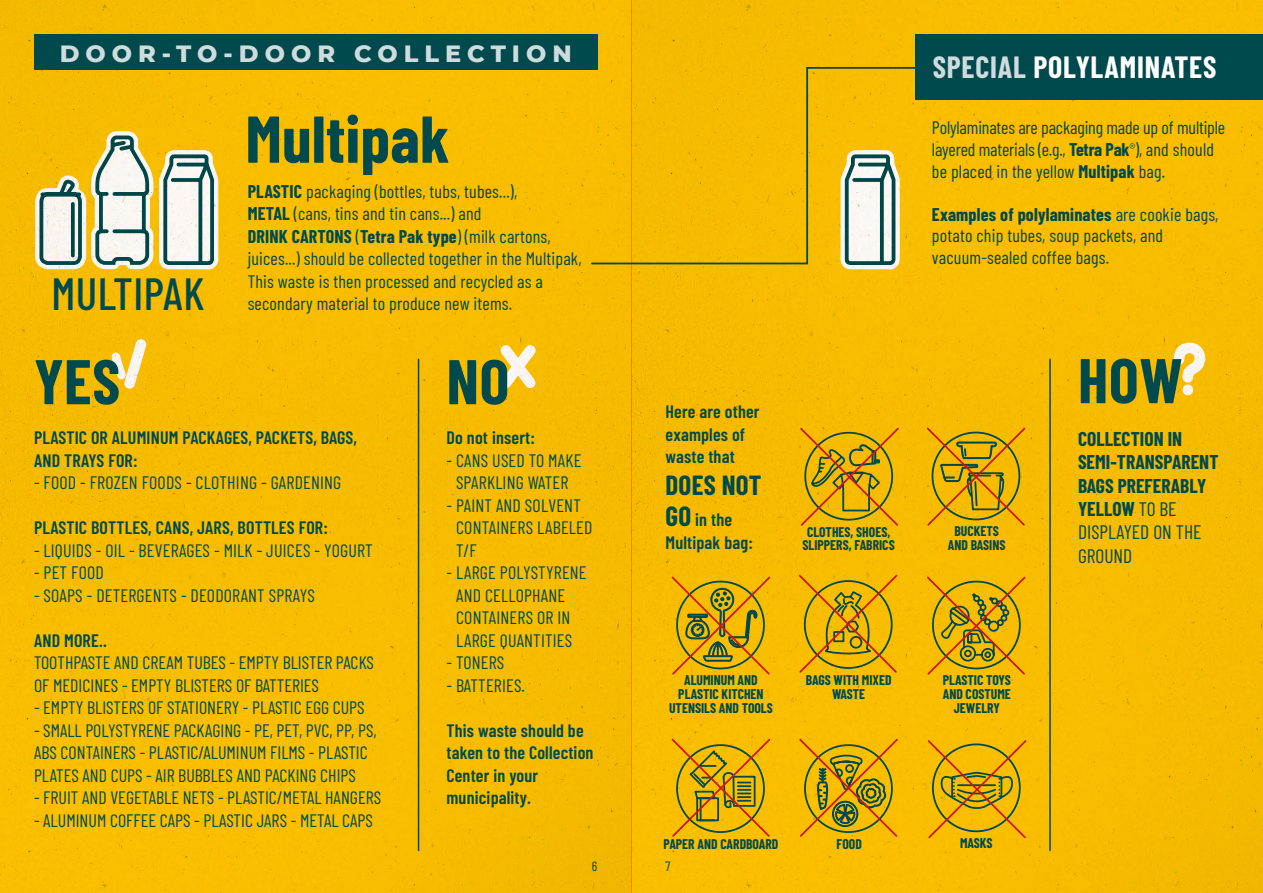
<style>
.page{position:relative;width:1263px;height:893px;background:#fff}
.page>*{position:absolute;margin:0;border:0;box-sizing:border-box;transform-origin:0 0}
.t1{font:700 66px "Barlow Condensed";letter-spacing:.005em;color:#00494d}
.t2{font:700 63px "Barlow Condensed";letter-spacing:.01em;color:#00494d}
.t3{font:500 45px "Barlow Condensed";letter-spacing:.01em;color:#00494d}
.t4{font:700 30px "Barlow Condensed";letter-spacing:.025em;color:#fff}
.t5{font:700 27px "Barlow Condensed";letter-spacing:.01em;color:#00494d}
.t6{font:800 24px "Montserrat";letter-spacing:.25em;color:#cfdcdd}
.t7{font:700 19.5px/23.4px "Barlow Condensed";color:#00494d}
.t8{font:18px/22.5px "Barlow Condensed";letter-spacing:.01em;color:#00494d}
.t9{font:600 18px/22.5px "Barlow Condensed";letter-spacing:.01em;color:#00494d}
.t10{font:18px/21.6px "Barlow Condensed";letter-spacing:-.01em;color:#00494d}
.t11{font:700 13.65px/13.6px "Barlow Condensed";color:#00494d;text-align:center}
.t12{font:13.5px "Barlow Condensed";color:#00494d}
.s1{font-weight:700}
.s2{font-weight:700;font-size:27px}
.s3{color:#cfdcdd}
.s4{font-weight:400}
</style>
<div class="page">
<img style="left:0;top:0;width:631px;height:893px">
<div style="left:631px;top:0;width:632px;height:893px;background:#f8bd00"></div>
<svg style="left:1170px;top:342px;width:36px;height:49px"></svg>
<svg style="left:839px;top:147px;width:62px;height:123px;background:#c2c8b0"></svg>
<hr style="left:418px;top:359px;width:1px;height:491px;background:#00494d">
<div style="left:34px;top:34px;width:563px;height:36px;background:#00494d"></div>
<hr style="left:1049px;top:359px;width:2px;height:491px;background:#00494d">
<svg style="left:671px;top:576px;width:101px;height:100px"></svg>
<svg style="left:926px;top:414px;width:100px;height:112px"></svg>
<svg style="left:926px;top:576px;width:101px;height:99px"></svg>
<svg style="left:671px;top:737px;width:100px;height:101px"></svg>
<svg style="left:799px;top:738px;width:99px;height:99px"></svg>
<svg style="left:797px;top:573px;width:101px;height:100px"></svg>
<svg style="left:798px;top:426px;width:101px;height:100px"></svg>
<svg style="left:928px;top:740px;width:99px;height:98px"></svg>
<div style="left:915px;top:34px;width:348px;height:65px;background:#00494d"></div>
<hr style="left:807px;top:67px;width:116px;height:2px;background:#00494d">
<hr style="left:806px;top:68px;width:2px;height:195px;background:#00494d">
<hr style="left:592px;top:263px;width:215px;height:1px;background:#00494d">
<h3 class="t6" style="left:60px;top:36px;width:513px">DOOR-TO-DOOR COLLECTION</h3>
<h3 class="t3" style="left:51px;top:262px;width:154px">MULTIPAK</h3>
<h1 class="t1" style="left:246px;top:92px;width:206px">Multipak</h1>
<p class="t8" style="left:248px;top:179px;width:335px"><span class="s1">PLASTIC</span> packaging (bottles, tubs, tubes...),<br><span class="s1">METAL</span> (cans, tins and tin cans...) and<br><span class="s1">DRINK CARTONS</span> (<span class="s1">Tetra Pak type</span>) (milk cartons, juices...) should be collected together in the Multipak, This waste is then processed and recycled as a secondary material to produce new items.</p>
<h2 class="t2" style="left:34px;top:337px;width:88px">YES</h2>
<h2 class="t2" style="left:446px;top:337px;width:64px">NO</h2>
<p class="t9" style="left:446px;top:425px;width:90px">Do not insert:</p>
<p class="t8" style="left:446px;top:448px;width:136px;text-align:center">- CANS USED TO MAKE<br>SPARKLING WATER</p>
<p class="t8" style="left:456px;top:493px;width:138px;text-indent:-10px">- PAINT AND SOLVENT<br>CONTAINERS LABELED<br>T/F</p>
<p class="t8" style="left:456px;top:560px;width:132px;text-indent:-10px">- LARGE POLYSTYRENE<br>AND CELLOPHANE<br>CONTAINERS OR IN<br>LARGE QUANTITIES</p>
<p class="t8" style="left:446px;top:650px;width:59px">- TONERS</p>
<p class="t8" style="left:446px;top:673px;width:80px">- BATTERIES.</p>
<p class="t9" style="left:446px;top:718px;width:149px">This waste should be taken to the Collection<br>Center in your municipality.</p>
<p class="t9" style="left:34px;top:425px;width:325px">PLASTIC OR ALUMINUM PACKAGES, PACKETS, BAGS,<br>AND TRAYS FOR:</p>
<p class="t8" style="left:34px;top:470px;width:309px">- FOOD - FROZEN FOODS - CLOTHING - GARDENING</p>
<p class="t9" style="left:34px;top:515px;width:295px">PLASTIC BOTTLES, CANS, JARS, BOTTLES FOR:</p>
<p class="t8" style="left:34px;top:538px;width:340px">- LIQUIDS - OIL - BEVERAGES - MILK - JUICES - YOGURT</p>
<p class="t8" style="left:34px;top:560px;width:71px">- PET FOOD</p>
<p class="t8" style="left:34px;top:583px;width:282px">- SOAPS - DETERGENTS - DEODORANT SPRAYS</p>
<p class="t9" style="left:34px;top:628px;width:74px">AND MORE..</p>
<p class="t8" style="left:34px;top:650px;width:342px">TOOTHPASTE AND CREAM TUBES - EMPTY BLISTER PACKS<br>OF MEDICINES - EMPTY BLISTERS OF BATTERIES</p>
<p class="t8" style="left:34px;top:695px;width:332px">- EMPTY BLISTERS OF STATIONERY - PLASTIC EGG CUPS</p>
<p class="t8" style="left:34px;top:718px;width:344px">- SMALL POLYSTYRENE PACKAGING - PE, PET, PVC, PP, PS,<br>ABS CONTAINERS - PLASTIC/ALUMINUM FILMS - PLASTIC<br>PLATES AND CUPS - AIR BUBBLES AND PACKING CHIPS</p>
<p class="t8" style="left:34px;top:785px;width:349px">- FRUIT AND VEGETABLE NETS - PLASTIC/METAL HANGERS</p>
<p class="t8" style="left:34px;top:808px;width:340px">- ALUMINUM COFFEE CAPS - PLASTIC JARS - METAL CAPS</p>
<p class="t9" style="left:665px;top:399px;width:96px">Here are other examples of waste that</p>
<h3 class="t5" style="left:665px;top:466px;width:98px">DOES NOT</h3>
<p class="t9" style="left:665px;top:507px;width:89px"><span class="s2">GO</span> in the<br>Multipak bag:</p>
<p class="t11" style="left:802px;top:524px;width:94px">CLOTHES, SHOES,<br>SLIPPERS, FABRICS</p>
<p class="t11" style="left:669px;top:673px;width:105px">ALUMINUM AND<br>PLASTIC KITCHEN<br>UTENSILS AND TOOLS</p>
<p class="t11" style="left:806px;top:673px;width:87px">BAGS WITH MIXED<br>WASTE</p>
<p class="t11" style="left:663px;top:837px;width:117px">PAPER AND CARDBOARD</p>
<p class="t11" style="left:837px;top:837px;width:27px">FOOD</p>
<p class="t12" style="left:592px;top:857px;width:7px">6</p>
<p class="t12" style="left:665px;top:857px;width:6px">7</p>
<h3 class="t4" style="left:933px;top:46px;width:285px"><span class="s3">SPECIAL</span> POLYLAMINATES</h3>
<p class="t10" style="left:932px;top:116px;width:295px">Polylaminates are packaging made up of multiple layered materials (e.g., <span class="s1">Tetra Pak</span><sup>®</sup>), and should be placed in the yellow <span class="s1">Multipak</span> bag.</p>
<p class="t8" style="left:932px;top:202px;width:288px;line-height:21.6px"><span class="s1">Examples of polylaminates</span> are cookie bags, potato chip tubes, soup packets, and vacuum-sealed coffee bags.</p>
<p class="t11" style="left:948px;top:524px;width:59px">BUCKETS<br>AND BASINS</p>
<p class="t11" style="left:943px;top:673px;width:70px">PLASTIC TOYS<br>AND COSTUME<br>JEWELRY</p>
<p class="t11" style="left:960px;top:836px;width:34px">MASKS</p>
<h2 class="t2" style="left:1078px;top:336px;width:106px">HOW</h2>
<p class="t7" style="left:1078px;top:426px;width:142px">COLLECTION IN<br>SEMI-TRANSPARENT<br>BAGS PREFERABLY<br>YELLOW <span class="s4">TO BE<br>DISPLAYED ON THE<br>GROUND</span></p>
</div>
